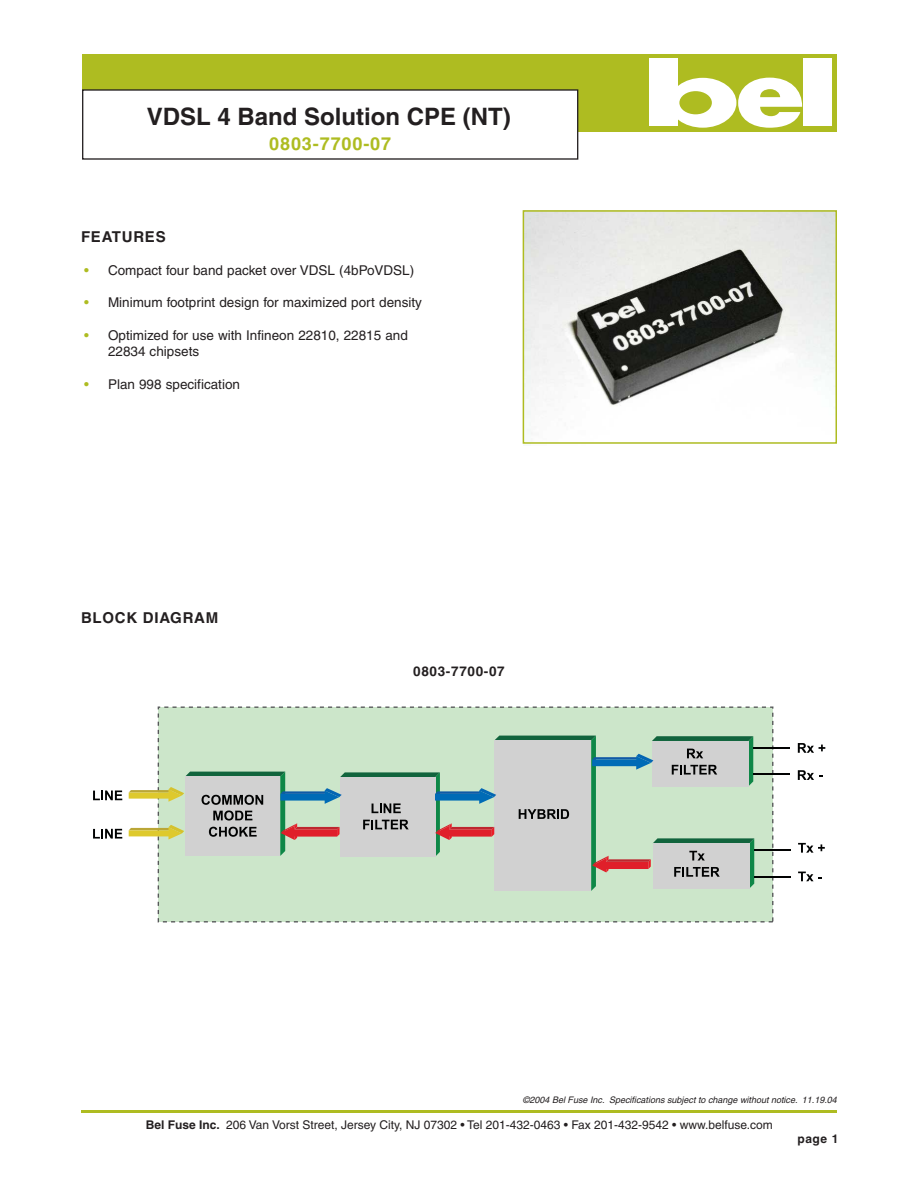
<style>
.page{position:relative;width:918px;height:1188px;background:#fff}
.page>*{position:absolute;margin:0;border:0;box-sizing:border-box;transform-origin:0 0}
.t1{font:700 24px "Helvetica";color:#231f20}
.t2{font:700 18px "Helvetica";letter-spacing:.05em;color:#aebc21}
.t3{font:700 15px "Helvetica";letter-spacing:.05em;color:#231f20}
.t4{font:13.5px/16.2px "Helvetica";color:#231f20}
.t5{font:700 13.5px "Helvetica";letter-spacing:.05em;color:#231f20}
.t6{font:12px "Helvetica";color:#231f20}
.t7{font:700 12px "Helvetica";color:#231f20}
.t8{font:italic 9px "Helvetica";color:#231f20}
.s1{color:#aebc21}
.s2{font-weight:700}
</style>
<div class="page">
<div style="left:645px;top:54px;width:192px;height:78px;background:#aebc21"></div>
<div style="left:82px;top:54px;width:563px;height:78px;background:#aebc21"></div>
<div style="left:649px;top:58px;width:29px;height:68px;background:#fff"></div>
<div style="left:669px;top:78px;width:67px;height:50px;background:#fff;border-radius:50%"></div>
<svg style="left:738px;top:78px;width:64px;height:50px"></svg>
<div style="left:679px;top:91px;width:33px;height:23px;background:#aebc21;border-radius:50%"></div>
<div style="left:803px;top:58px;width:29px;height:68px;background:#fff"></div>
<div style="left:83px;top:90px;width:495px;height:69px;background:#fff"></div>
<div style="left:82px;top:89px;width:496px;height:70px;border:1px solid #231f20"></div>
<hr style="left:81px;top:1110px;width:756px;height:3px;background:#aebc21">
<img style="left:526px;top:213px;width:308px;height:221px">
<div style="left:523px;top:210px;width:314px;height:234px;border:2px solid #aebc21"></div>
<div style="left:158px;top:707px;width:615px;height:215px;background:#cce6ca"></div>
<div style="left:158px;top:707px;width:615px;height:215px;border:1px dashed #57585a"></div>
<svg style="left:93px;top:791px;width:29px;height:9px"></svg>
<svg style="left:93px;top:829px;width:29px;height:10px"></svg>
<svg style="left:129px;top:736px;width:625px;height:155px"></svg>
<svg style="left:798px;top:843px;width:27px;height:10px"></svg>
<svg style="left:798px;top:743px;width:27px;height:10px"></svg>
<svg style="left:798px;top:872px;width:24px;height:9px"></svg>
<svg style="left:798px;top:770px;width:24px;height:10px"></svg>
<hr style="left:754px;top:849px;width:37px;height:2px;background:#010202">
<hr style="left:754px;top:876px;width:37px;height:2px;background:#010202">
<hr style="left:753px;top:747px;width:37px;height:2px;background:#010202">
<hr style="left:753px;top:773px;width:37px;height:2px;background:#010202">
<p class="t1" style="left:147px;top:102px;width:366px">VDSL 4 Band Solution CPE (NT)</p>
<p class="t2" style="left:269px;top:133px;width:123px">0803-7700-07</p>
<p class="t3" style="left:81px;top:227px;width:86px">FEATURES</p>
<p class="t4" style="left:84px;top:262px;width:332px"><span class="s1">•</span> Compact four band packet over VDSL (4bPoVDSL)</p>
<p class="t4" style="left:84px;top:295px;width:339px"><span class="s1">•</span> Minimum footprint design for maximized port density</p>
<p class="t4" style="left:108px;top:327px;width:301px;text-indent:-24px"><span class="s1">•</span> Optimized for use with Infineon 22810, 22815 and<br>22834 chipsets</p>
<p class="t4" style="left:84px;top:376px;width:158px"><span class="s1">•</span> Plan 998 specification</p>
<p class="t3" style="left:81px;top:609px;width:139px">BLOCK DIAGRAM</p>
<p class="t5" style="left:413px;top:663px;width:93px">0803-7700-07</p>
<p class="t8" style="left:523px;top:1094px;width:316px">©2004 Bel Fuse Inc. Specifications subject to change without notice. 11.19.04</p>
<p class="t6" style="left:146px;top:1118px;width:629px"><span class="s2">Bel Fuse Inc.</span> 206 Van Vorst Street, Jersey City, NJ 07302 • Tel 201-432-0463 • Fax 201-432-9542 • www.belfuse.com</p>
<p class="t7" style="left:797px;top:1132px;width:43px">page 1</p>
</div>
